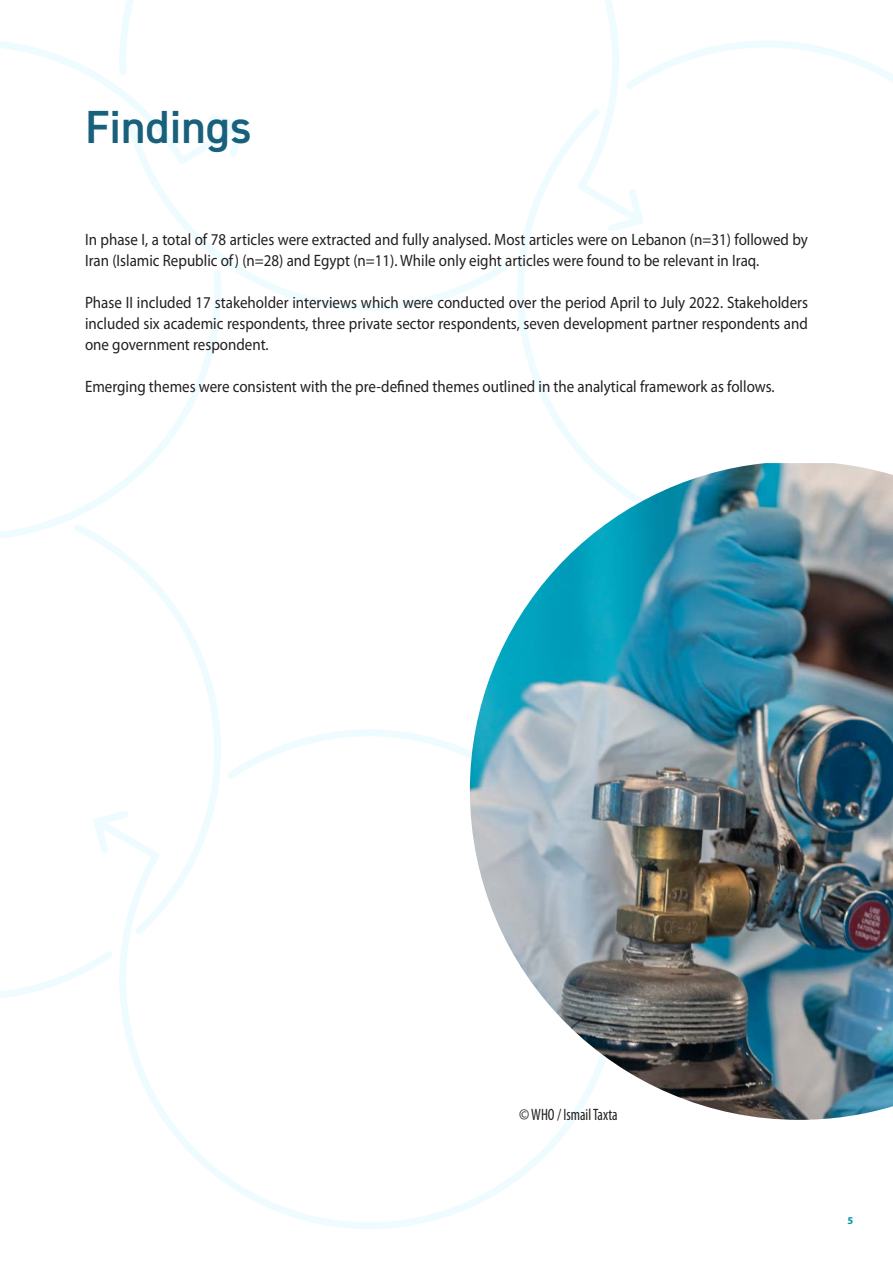
<style>
.page{position:relative;width:893px;height:1263px;background:#fff}
.page>*{position:absolute;margin:0;border:0;box-sizing:border-box;transform-origin:0 0}
.Title_1{font:600 46.5px "DIN2014";color:#18607b}
.Body_text{font:16.5px/21px "Myriad Pro";color:#231f20;scale:.91 1}
.Body_text-2{font:condensed 16.5px "Myriad Pro";color:#231f20;scale:.91 1}
.t1{font:700 10.5px "Myriad Pro";color:#0094ac}
</style>
<div class="page">
<svg style="left:244px;top:269px;width:249px;height:42px"></svg>
<svg style="left:120px;top:0;width:499px;height:109px"></svg>
<svg style="left:626px;top:41px;width:267px;height:48px"></svg>
<svg style="left:493px;top:109px;width:151px;height:354px"></svg>
<svg style="left:0;top:515px;width:93px;height:483px"></svg>
<svg style="left:74px;top:524px;width:147px;height:410px"></svg>
<svg style="left:93px;top:810px;width:482px;height:419px"></svg>
<svg style="left:227px;top:729px;width:243px;height:195px"></svg>
<svg style="left:0;top:38px;width:244px;height:477px"></svg>
<img style="left:470px;top:463px;width:423px;height:657px">
<p class="Title_1" style="left:85px;top:96px;width:168px">Findings</p>
<p class="Body_text" style="left:85px;top:229px;width:796px">In phase I, a total of 78 articles were extracted and fully analysed. Most articles were on Lebanon (n=31) followed by<br>Iran (Islamic Republic of) (n=28) and Egypt (n=11). While only eight articles were found to be relevant in Iraq.</p>
<p class="Body_text" style="left:85px;top:292px;width:796px;text-align:justify">Phase II included 17 stakeholder interviews which were conducted over the period April to July 2022. Stakeholders included six academic respondents, three private sector respondents, seven development partner respondents and one government respondent.</p>
<p class="Body_text" style="left:85px;top:376px;width:758px">Emerging themes were consistent with the pre-defined themes outlined in the analytical framework as follows.</p>
<p class="Body_text-2" style="left:519px;top:1104px;width:110px">© WHO / Ismail Taxta</p>
<p class="t1" style="left:847px;top:1214px;width:7px">5</p>
</div>
